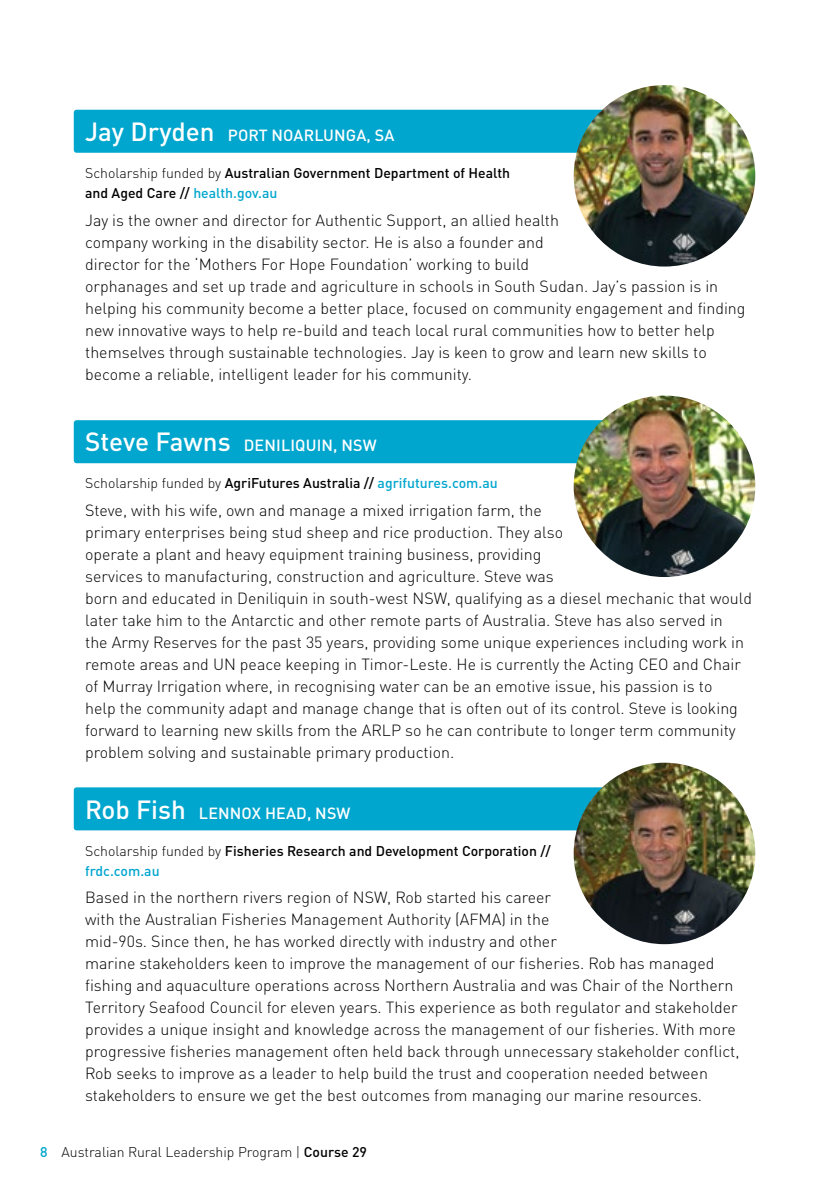
<style>
.page{position:relative;width:840px;height:1191px;background:#fff}
.page>*{position:absolute;margin:0;border:0;box-sizing:border-box;transform-origin:0 0}
.t1{font:300 16px/22px "DIN Pro";color:#000}
.t2{font:500 16px "DIN Pro";letter-spacing:.01em;color:#fff}
.t3{font:500 14px/20px "DIN Pro";color:#000}
.t4{font:300 14px "DIN Pro";color:#000}
.s1{font-size:26px}
.s2{font-weight:300}
.s3{color:#00a6ce}
.s4{font-weight:500;color:#00a6ce}
.s5{font-weight:500}
</style>
<div class="page">
<div style="left:74px;top:110px;width:652px;height:43px;background:#00a6ce;border-radius:3px"></div>
<div style="left:74px;top:420px;width:652px;height:43px;background:#00a6ce;border-radius:3px"></div>
<div style="left:74px;top:787px;width:652px;height:43px;background:#00a6ce;border-radius:3px"></div>
<img style="left:573px;top:85px;width:181px;height:181px;border-radius:91px">
<img style="left:573px;top:395px;width:181px;height:182px;border-radius:91px">
<img style="left:573px;top:762px;width:181px;height:182px;border-radius:91px">
<p class="t2" style="left:85px;top:123px;width:310px"><span class="s1">Jay Dryden</span> PORT NOARLUNGA, SA</p>
<p class="t3" style="left:85px;top:162px;width:426px"><span class="s2">Scholarship funded by</span> Australian Government Department of Health and Aged Care // <span class="s3">health.gov.au</span></p>
<p class="t1" style="left:85px;top:208px;width:661px">Jay is the owner and director for Authentic Support, an allied health<br>company working in the disability sector. He is also a founder and<br>director for the ‘Mothers For Hope Foundation’ working to build<br>orphanages and set up trade and agriculture in schools in South Sudan. Jay’s passion is in helping his community become a better place, focused on community engagement and finding new innovative ways to help re-build and teach local rural communities how to better help themselves through sustainable technologies. Jay is keen to grow and learn new skills to become a reliable, intelligent leader for his community.</p>
<p class="t2" style="left:85px;top:433px;width:293px"><span class="s1">Steve Fawns</span> DENILIQUIN, NSW</p>
<p class="t3" style="left:85px;top:472px;width:414px"><span class="s2">Scholarship funded by</span> AgriFutures Australia // <span class="s3">agrifutures.com.au</span></p>
<p class="t1" style="left:85px;top:498px;width:668px">Steve, with his wife, own and manage a mixed irrigation farm, the<br>primary enterprises being stud sheep and rice production. They also<br>operate a plant and heavy equipment training business, providing<br>services to manufacturing, construction and agriculture. Steve was<br>born and educated in Deniliquin in south-west NSW, qualifying as a diesel mechanic that would later take him to the Antarctic and other remote parts of Australia. Steve has also served in<br>the Army Reserves for the past 35 years, providing some unique experiences including work in remote areas and UN peace keeping in Timor-Leste. He is currently the Acting CEO and Chair of Murray Irrigation where, in recognising water can be an emotive issue, his passion is to<br>help the community adapt and manage change that is often out of its control. Steve is looking forward to learning new skills from the ARLP so he can contribute to longer term community problem solving and sustainable primary production.</p>
<p class="t2" style="left:85px;top:800px;width:267px"><span class="s1">Rob Fish</span> LENNOX HEAD, NSW</p>
<p class="t3" style="left:85px;top:839px;width:467px"><span class="s2">Scholarship funded by</span> Fisheries Research and Development Corporation // <span class="s3">frdc.com.au</span></p>
<p class="t1" style="left:85px;top:885px;width:655px">Based in the northern rivers region of NSW, Rob started his career<br>with the Australian Fisheries Management Authority (AFMA) in the<br>mid-90s. Since then, he has worked directly with industry and other<br>marine stakeholders keen to improve the management of our fisheries. Rob has managed fishing and aquaculture operations across Northern Australia and was Chair of the Northern Territory Seafood Council for eleven years. This experience as both regulator and stakeholder provides a unique insight and knowledge across the management of our fisheries. With more progressive fisheries management often held back through unnecessary stakeholder conflict, Rob seeks to improve as a leader to help build the trust and cooperation needed between stakeholders to ensure we get the best outcomes from managing our marine resources.</p>
<p class="t4" style="left:40px;top:1141px;width:328px"><span class="s4">8</span> Australian Rural Leadership Program | <span class="s5">Course 29</span></p>
</div>
